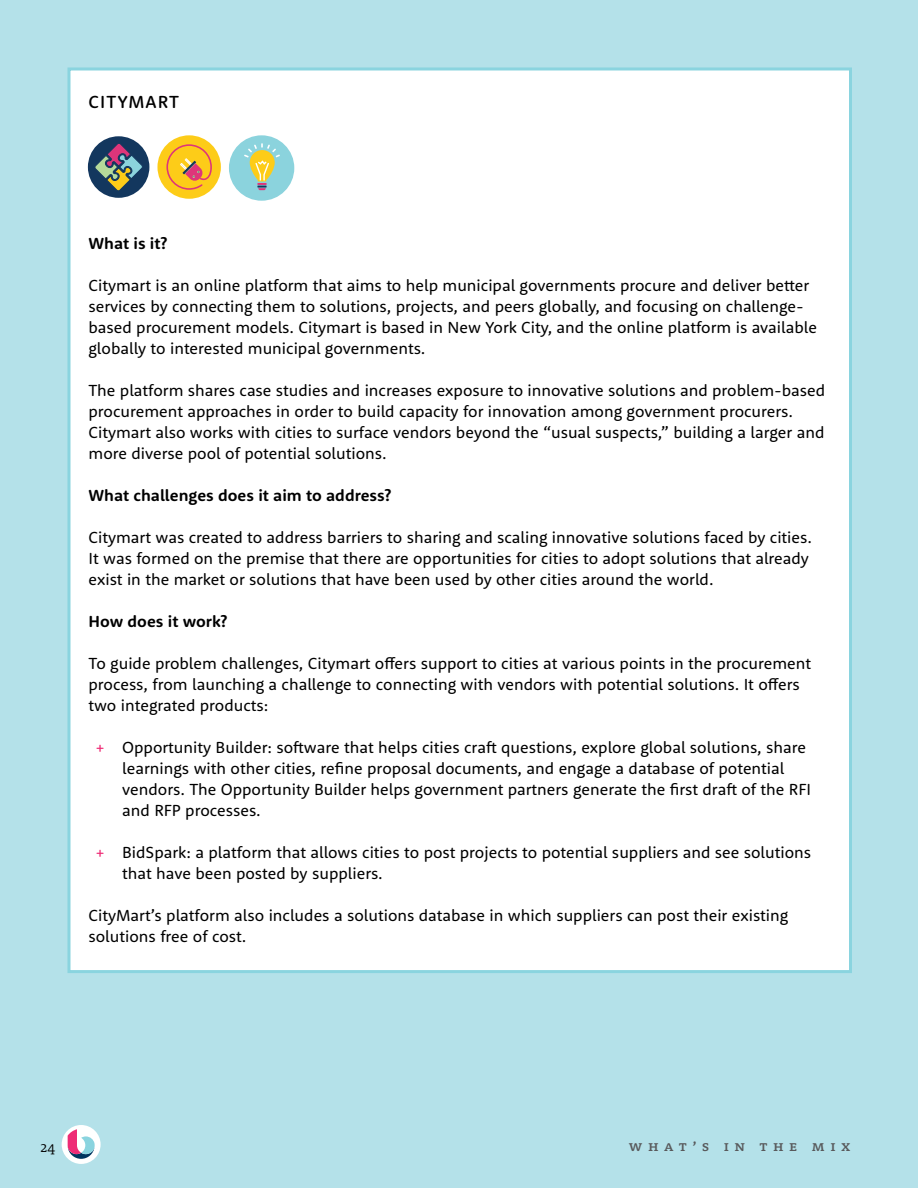
<style>
.page{position:relative;width:918px;height:1188px;background:#b4e1e9}
.page>*{position:absolute;margin:0;border:0;box-sizing:border-box;transform-origin:0 0}
.t1{font:500 18px "Rooney Sans";letter-spacing:.065em;color:#000}
.t2{font:16.5px/21px "Rooney Sans";color:#000}
.t3{font:700 16.5px "Rooney Sans";color:#000}
.t4{font:500 15px "Rooney Pro";letter-spacing:.37em;color:#58595b}
.t5{font:300 15px "Rooney Pro";color:#000}
.s1{color:#ee2b75}
</style>
<div class="page">
<div style="left:62px;top:1125px;width:39px;height:39px;background:#fff;border-radius:50%"></div>
<svg style="left:68px;top:1129px;width:27px;height:30px"></svg>
<div style="left:68px;top:68px;width:784px;height:905px;background:#fff;border:3px solid #8ad4df"></div>
<div style="left:88px;top:136px;width:61px;height:62px;background:#13375e;border-radius:50%"></div>
<svg style="left:94px;top:143px;width:49px;height:49px"></svg>
<div style="left:229px;top:135px;width:65px;height:66px;background:#8bd3dd;border-radius:50%"></div>
<svg style="left:244px;top:143px;width:36px;height:47px"></svg>
<div style="left:157px;top:135px;width:64px;height:64px;background:#fdcc18;border-radius:50%"></div>
<svg style="left:166px;top:144px;width:46px;height:46px"></svg>
<p class="t1" style="left:89px;top:90px;width:92px">CITYMART</p>
<p class="t3" style="left:88px;top:232px;width:80px">What is it?</p>
<p class="t2" style="left:88px;top:274px;width:730px">Citymart is an online platform that aims to help municipal governments procure and deliver better services by connecting them to solutions, projects, and peers globally, and focusing on challenge&shy;based procurement models. Citymart is based in New York City, and the online platform is available globally to interested municipal governments.</p>
<p class="t2" style="left:88px;top:379px;width:738px">The platform shares case studies and increases exposure to innovative solutions and problem-based procurement approaches in order to build capacity for innovation among government procurers.<br>Citymart also works with cities to surface vendors beyond the “usual suspects,” building a larger and more diverse pool of potential solutions.</p>
<p class="t3" style="left:88px;top:484px;width:304px">What challenges does it aim to address?</p>
<p class="t2" style="left:88px;top:526px;width:725px">Citymart was created to address barriers to sharing and scaling innovative solutions faced by cities.<br>It was formed on the premise that there are opportunities for cities to adopt solutions that already exist in the market or solutions that have been used by other cities around the world.</p>
<p class="t3" style="left:88px;top:610px;width:140px">How does it work?</p>
<p class="t2" style="left:88px;top:652px;width:724px">To guide problem challenges, Citymart offers support to cities at various points in the procurement process, from launching a challenge to connecting with vendors with potential solutions. It offers two integrated products:</p>
<p class="t2" style="left:122px;top:736px;width:690px;text-indent:-27px"><span class="s1">+</span> Opportunity Builder: software that helps cities craft questions, explore global solutions, share learnings with other cities, refine proposal documents, and engage a database of potential vendors. The Opportunity Builder helps government partners generate the first draft of the RFI and RFP processes.</p>
<p class="t2" style="left:122px;top:841px;width:691px;text-indent:-27px"><span class="s1">+</span> BidSpark: a platform that allows cities to post projects to potential suppliers and see solutions that have been posted by suppliers.</p>
<p class="t2" style="left:88px;top:904px;width:701px">CityMart’s platform also includes a solutions database in which suppliers can post their existing solutions free of cost.</p>
<p class="t5" style="left:40px;top:1137px;width:16px">24</p>
<p class="t4" style="left:629px;top:1136px;width:223px">What’s in the MIX</p>
</div>
